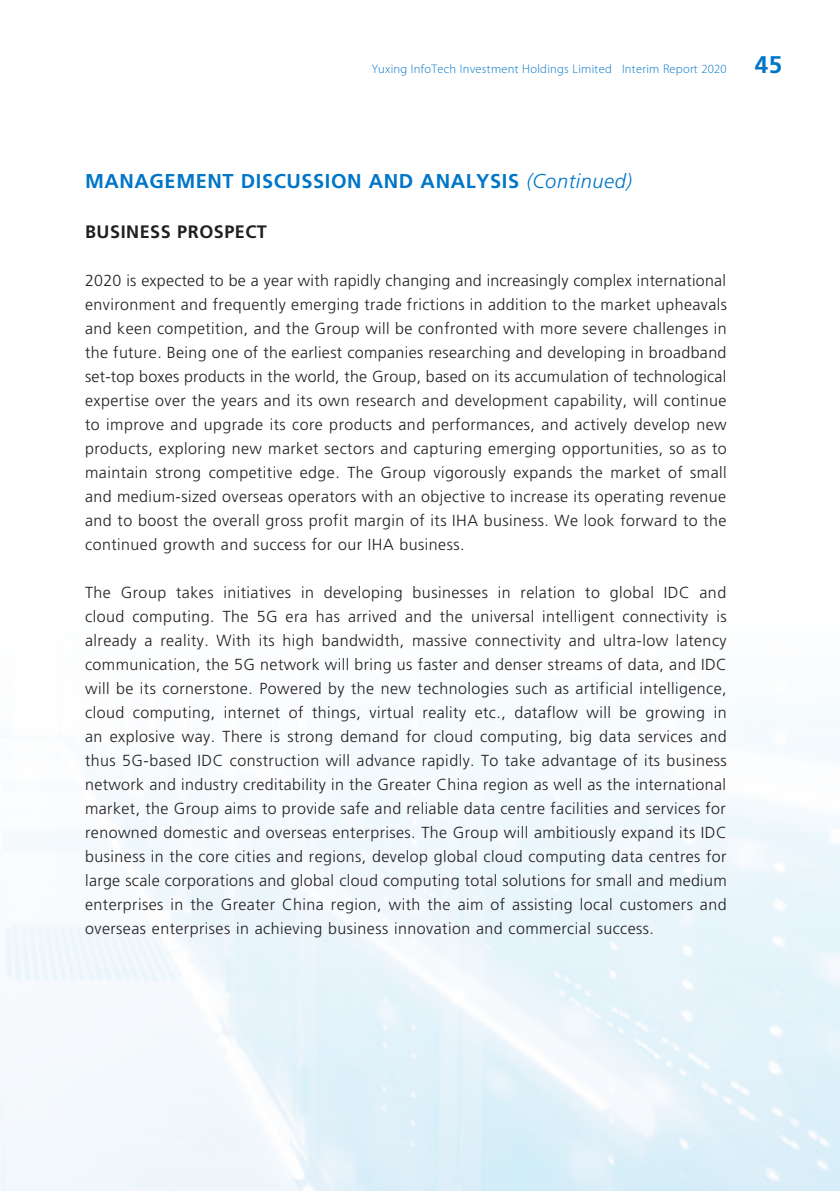
<style>
.page{position:relative;width:840px;height:1191px;background:#fff}
.page>*{position:absolute;margin:0;border:0;box-sizing:border-box;transform-origin:0 0}
.t1{font:700 20px "Frutiger LT Std";letter-spacing:.03em;color:#0076c8}
.t2{font:700 18px "Frutiger LT Std";letter-spacing:.03em;color:#231f20}
.t3{font:300 16px/24px "Frutiger LT Std";letter-spacing:.03em;color:#231f20;text-align:justify}
.t4{font:300 12.4px "Myriad Pro";letter-spacing:.02em;color:#0076c8}
.s1{font-family:"Frutiger LT Std";font-weight:700;font-size:24px}
.s2{font-weight:300;font-style:italic}
</style>
<div class="page">
<p class="t4" style="left:371px;top:62px;width:412px">Yuxing InfoTech Investment Holdings Limited Interim Report 2020 <span class="s1">45</span></p>
<p class="t1" style="left:85px;top:169px;width:548px">MANAGEMENT DISCUSSION AND ANALYSIS <span class="s2">(Continued)</span></p>
<p class="t2" style="left:85px;top:221px;width:183px">BUSINESS PROSPECT</p>
<p class="t3" style="left:85px;top:269px;width:643px">2020 is expected to be a year with rapidly changing and increasingly complex international environment and frequently emerging trade frictions in addition to the market upheavals and keen competition, and the Group will be confronted with more severe challenges in the future. Being one of the earliest companies researching and developing in broadband set-top boxes products in the world, the Group, based on its accumulation of technological expertise over the years and its own research and development capability, will continue to improve and upgrade its core products and performances, and actively develop new products, exploring new market sectors and capturing emerging opportunities, so as to maintain strong competitive edge. The Group vigorously expands the market of small and medium-sized overseas operators with an objective to increase its operating revenue and to boost the overall gross profit margin of its IHA business. We look forward to the continued growth and success for our IHA business.</p>
<p class="t3" style="left:85px;top:581px;width:643px">The Group takes initiatives in developing businesses in relation to global IDC and cloud computing. The 5G era has arrived and the universal intelligent connectivity is already a reality. With its high bandwidth, massive connectivity and ultra-low latency communication, the 5G network will bring us faster and denser streams of data, and IDC will be its cornerstone. Powered by the new technologies such as artificial intelligence, cloud computing, internet of things, virtual reality etc., dataflow will be growing in an explosive way. There is strong demand for cloud computing, big data services and thus 5G-based IDC construction will advance rapidly. To take advantage of its business network and industry creditability in the Greater China region as well as the international market, the Group aims to provide safe and reliable data centre facilities and services for renowned domestic and overseas enterprises. The Group will ambitiously expand its IDC business in the core cities and regions, develop global cloud computing data centres for large scale corporations and global cloud computing total solutions for small and medium enterprises in the Greater China region, with the aim of assisting local customers and overseas enterprises in achieving business innovation and commercial success.</p>
</div>
